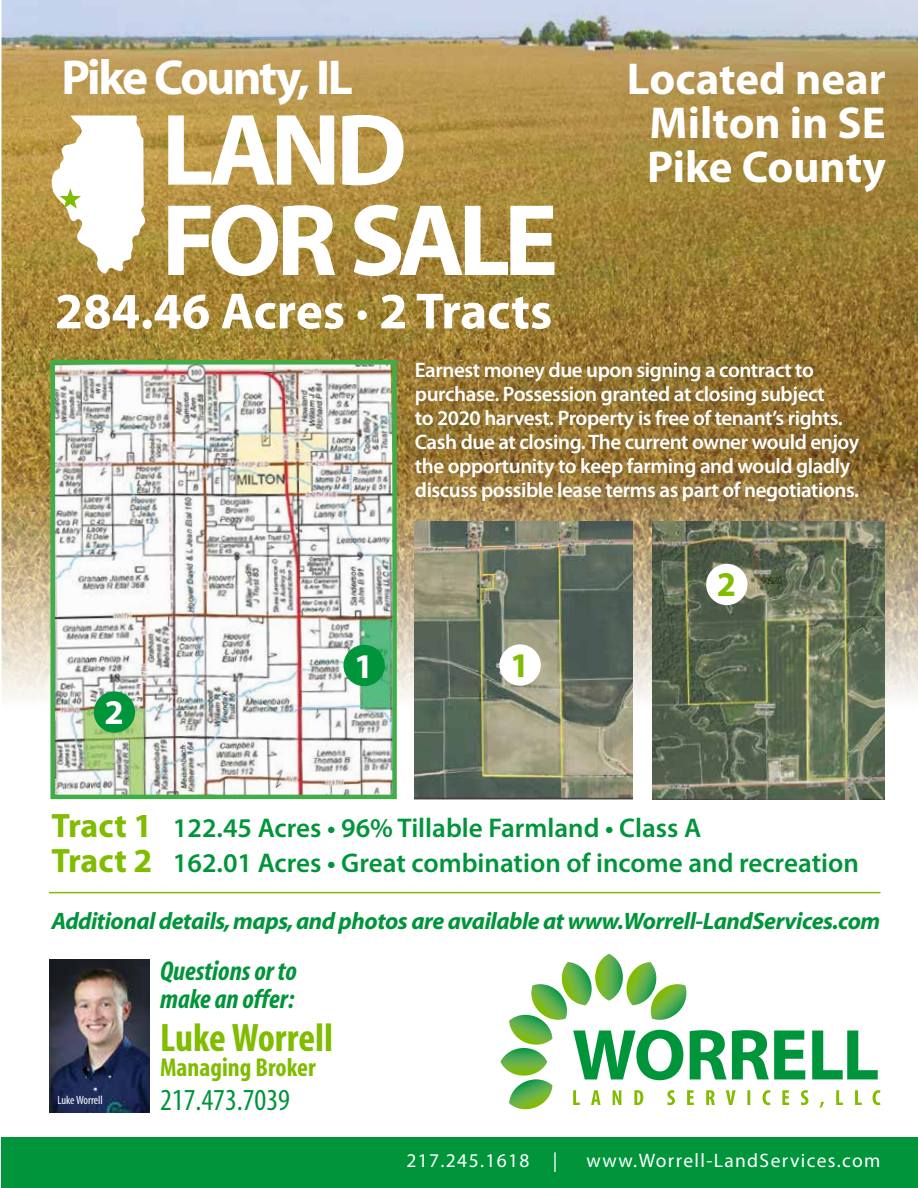
<style>
.page{position:relative;width:918px;height:1188px;background:#fff}
.page>*{position:absolute;margin:0;border:0;box-sizing:border-box;transform-origin:0 0}
.t1{font:700 102.6px/90.3px "Myriad";letter-spacing:-.065em;color:#fff}
.t2{font:700 51.3px "Myriad Pro";color:#fff}
.t3{font:700 49.35px "Myriad";letter-spacing:-.05em;color:#fff}
.t4{font:700 44.85px/44.1px "Myriad Pro";color:#fff;text-align:center}
.t5{font:700 condensed 39.9px "Myriad";color:#80bc00}
.t6{font:700 34.8px "Myriad";color:#fff}
.t7{font:700 34.8px "Myriad";color:#80bc00}
.t8{font:condensed 30.75px "Myriad";color:#00953b}
.t9{font:italic 700 condensed 27.45px/27.5px "Myriad";color:#00953b}
.t10{font:600 27.15px/34.8px "Myriad Pro";color:#00953b}
.t11{font:700 condensed 25.95px "Myriad";color:#80bc00}
.t12{font:italic 700 23.85px "Myriad";letter-spacing:-.02em;color:#00953b}
.t13{font:600 21px/24px "Myriad Pro";letter-spacing:-.02em;color:#fff}
.t14{font:19.5px "Myriad Pro";letter-spacing:.07em;color:#fff}
.t15{font:condensed 12px "Myriad";color:#fff}
.s1{font-weight:700;font-size:33.9px;color:#80bc00}
</style>
<div class="page">
<img style="left:2px;top:0;width:916px;height:714px">
<div style="left:2px;top:1137px;width:916px;height:51px;background:#00953b"></div>
<svg style="left:500px;top:954px;width:380px;height:156px"></svg>
<img style="left:49px;top:960px;width:101px;height:153px">
<div style="left:403px;top:350px;width:468px;height:163px;background:#75623c;opacity:.75"></div>
<img style="left:55px;top:365px;width:337px;height:429px">
<div style="left:50px;top:360px;width:347px;height:439px;border:4px solid #41ad49"></div>
<img style="left:86px;top:115px;width:50px;height:1px">
<svg style="left:60px;top:188px;width:21px;height:21px"></svg>
<img style="left:415px;top:522px;width:218px;height:277px">
<div style="left:343px;top:645px;width:42px;height:41px;background:#00953b;border-radius:50%"></div>
<div style="left:94px;top:691px;width:41px;height:42px;background:#00953b;border-radius:50%"></div>
<img style="left:652px;top:522px;width:233px;height:277px">
<div style="left:499px;top:644px;width:42px;height:42px;background:#fff;border-radius:50%"></div>
<hr style="left:49px;top:892px;width:831px;height:1px;background:#80bc00">
<div style="left:706px;top:564px;width:41px;height:41px;background:#fff;border-radius:50%"></div>
<h3 class="t3" style="left:62px;top:52px;width:293px">Pike County, IL</h3>
<h1 class="t1" style="left:161px;top:109px;width:398px">LAND<br>FOR SALE</h1>
<h2 class="t2" style="left:55px;top:278px;width:499px">284.46 Acres · 2 Tracts</h2>
<h3 class="t4" style="left:627px;top:55px;width:260px">Located near<br>Milton in SE<br>Pike County</h3>
<p class="t13" style="left:415px;top:358px;width:446px">Earnest money due upon signing a contract to purchase. Possession granted at closing subject<br>to 2020 harvest. Property is free of tenant’s rights.<br>Cash due at closing. The current owner would enjoy the opportunity to keep farming and would gladly discuss possible lease terms as part of negotiations.</p>
<h3 class="t6" style="left:105px;top:694px;width:21px">2</h3>
<h3 class="t6" style="left:354px;top:648px;width:21px">1</h3>
<h3 class="t7" style="left:510px;top:647px;width:21px">1</h3>
<h3 class="t7" style="left:717px;top:567px;width:21px">2</h3>
<p class="t10" style="left:51px;top:810px;width:809px"><span class="s1">Tract 1</span> 122.45 Acres • 96% Tillable Farmland • Class A<br><span class="s1">Tract 2</span> 162.01 Acres • Great combination of income and recreation</p>
<p class="t12" style="left:51px;top:909px;width:831px">Additional details, maps, and photos are available at www.Worrell-LandServices.com</p>
<p class="t15" style="left:57px;top:1094px;width:47px">Luke Worrell</p>
<h3 class="t9" style="left:160px;top:958px;width:138px">Questions or to make an offer:</h3>
<h3 class="t5" style="left:160px;top:1017px;width:174px">Luke Worrell</h3>
<p class="t11" style="left:160px;top:1055px;width:157px">Managing Broker</p>
<h3 class="t8" style="left:160px;top:1085px;width:132px">217.473.7039</h3>
<p class="t14" style="left:406px;top:1148px;width:153px">217.245.1618 |</p>
<p class="t14" style="left:586px;top:1148px;width:296px">www.Worrell-LandServices.com</p>
</div>
